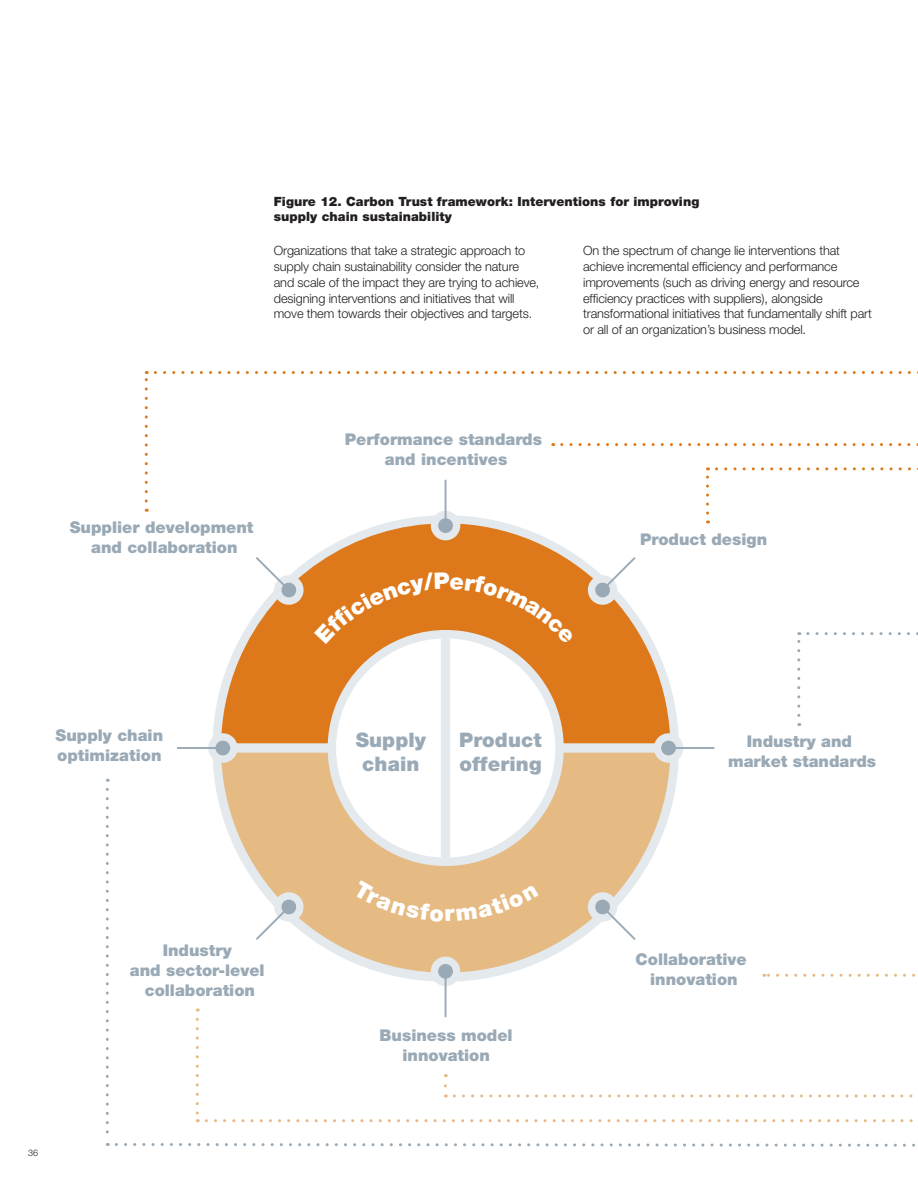
<style>
.page{position:relative;width:918px;height:1188px;background:#fff}
.page>*{position:absolute;margin:0;border:0;box-sizing:border-box;transform-origin:0 0}
.t1{font:900 19.95px/24px "Helvetica Neue";letter-spacing:.01em;color:#99a9b5;text-align:center}
.t2{font:900 16.2px/20px "Helvetica Neue";color:#99a9b5;text-align:center}
.Body_Copy_8_5pt{font:300 12.75px/15.8px "Helvetica Neue LT Pro";letter-spacing:-.01em;color:#231f20}
.Paragraph_sub_header{font:900 12.75px/15.8px "Helvetica Neue LT Pro";letter-spacing:.005em;color:#231f20}
.t3{font:300 9px "Helvetica Neue LT Pro";color:#231f20}
</style>
<div class="page">
<svg style="left:144px;top:470px;width:574px;height:85px"></svg>
<div style="left:431px;top:511px;width:29px;height:29px;background:#e4e9ed;border-radius:50%"></div>
<div style="left:438px;top:518px;width:15px;height:15px;background:#99a9b5;border-radius:50%"></div>
<hr style="left:445px;top:480px;width:1px;height:46px;background:#99a9b5">
<svg style="left:145px;top:371px;width:3px;height:130px"></svg>
<svg style="left:155px;top:371px;width:763px;height:3px"></svg>
<svg style="left:562px;top:443px;width:356px;height:3px"></svg>
<svg style="left:706px;top:467px;width:3px;height:46px"></svg>
<svg style="left:717px;top:467px;width:201px;height:3px"></svg>
<svg style="left:106px;top:555px;width:812px;height:592px"></svg>
<p class="Paragraph_sub_header" style="left:274px;top:193px;width:427px">Figure 12. Carbon Trust framework: Interventions for improving supply chain sustainability</p>
<p class="Body_Copy_8_5pt" style="left:274px;top:243px;width:267px">Organizations that take a strategic approach to supply chain sustainability consider the nature and scale of the impact they are trying to achieve, designing interventions and initiatives that will move them towards their objectives and targets.</p>
<p class="Body_Copy_8_5pt" style="left:583px;top:243px;width:290px">On the spectrum of change lie interventions that achieve incremental efficiency and performance improvements (such as driving energy and resource efficiency practices with suppliers), alongside transformational initiatives that fundamentally shift part or all of an organization’s business model.</p>
<p class="t2" style="left:70px;top:517px;width:185px">Supplier development and collaboration</p>
<p class="t2" style="left:345px;top:430px;width:199px">Performance standards and incentives</p>
<p class="t2" style="left:640px;top:529px;width:129px">Product design</p>
<p class="t2" style="left:56px;top:725px;width:109px;text-align:left">Supply chain optimization</p>
<p class="t1" style="left:356px;top:727px;width:72px">Supply chain</p>
<p class="t1" style="left:459px;top:727px;width:84px;text-align:left">Product offering</p>
<p class="t3" style="left:28px;top:1148px;width:12px">36</p>
<p class="t2" style="left:130px;top:941px;width:136px">Industry<br>and sector-level collaboration</p>
<p class="t2" style="left:380px;top:1025px;width:135px">Business model innovation</p>
<p class="t2" style="left:728px;top:731px;width:150px">Industry and market standards</p>
<p class="t2" style="left:636px;top:949px;width:113px">Collaborative innovation</p>
</div>
